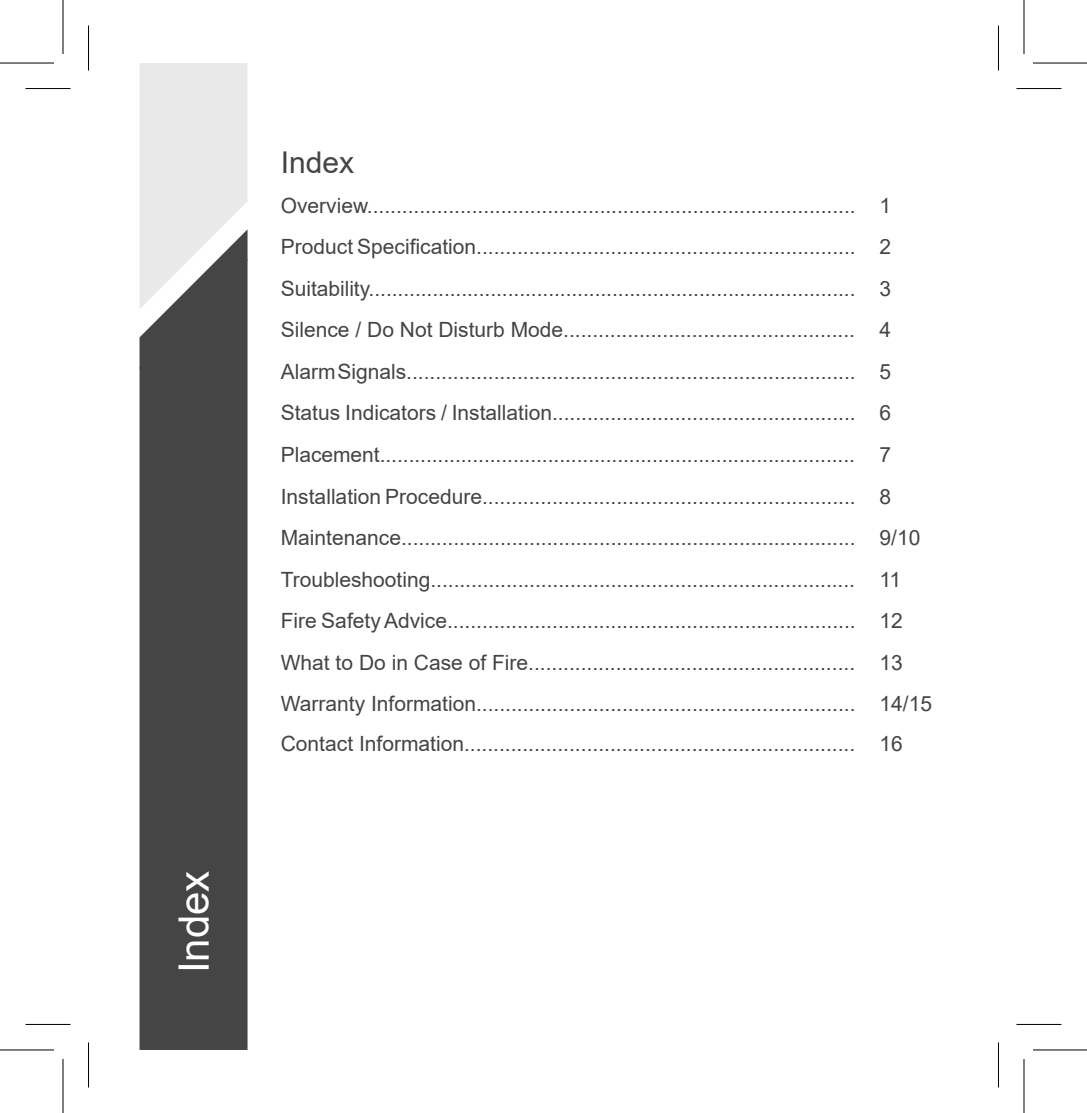
<style>
.page{position:relative;width:1087px;height:1113px;background:#fff}
.page>*{position:absolute;margin:0;border:0;box-sizing:border-box;transform-origin:0 0}
.Paragraph{font:42px "Arial";color:#fff}
.t1{font:30px "Arial";color:#454445}
.t2{font:21px "Arial";color:#454445}
</style>
<div class="page">
<svg style="left:140px;top:63px;width:108px;height:196px;background:#e6e6e6"></svg>
<div style="left:140px;top:259px;width:108px;height:790px;background:#454545"></div>
<svg style="left:26px;top:1024px;width:45px;height:1px"></svg>
<svg style="left:1016px;top:1024px;width:45px;height:1px"></svg>
<hr style="left:26px;top:88px;width:45px;height:1px;background:#000">
<hr style="left:1016px;top:88px;width:45px;height:1px;background:#000">
<hr style="left:26px;top:1023px;width:45px;height:1px;background:#000">
<hr style="left:1016px;top:1023px;width:45px;height:1px;background:#000">
<hr style="left:88px;top:26px;width:1px;height:45px;background:#000">
<hr style="left:88px;top:1042px;width:1px;height:45px;background:#000">
<hr style="left:998px;top:26px;width:1px;height:45px;background:#000">
<hr style="left:998px;top:1042px;width:1px;height:45px;background:#000">
<svg style="left:1024px;top:0;width:1px;height:54px"></svg>
<svg style="left:1024px;top:1059px;width:1px;height:53px"></svg>
<hr style="left:0;top:62px;width:54px;height:2px;background:#000">
<hr style="left:1033px;top:62px;width:54px;height:2px;background:#000">
<hr style="left:0;top:1049px;width:54px;height:1px;background:#000">
<hr style="left:1033px;top:1049px;width:54px;height:1px;background:#000">
<hr style="left:62px;top:0;width:2px;height:54px;background:#000">
<hr style="left:62px;top:1058px;width:2px;height:54px;background:#000">
<hr style="left:1023px;top:0;width:1px;height:54px;background:#000">
<hr style="left:1023px;top:1058px;width:1px;height:54px;background:#000">
<p class="Paragraph" style="left:165px;top:973px;width:104px;rotate:-90deg">Index</p>
<p class="t1" style="left:281px;top:142px;width:75px">Index</p>
<p class="t2" style="left:281px;top:191px;width:576px">Overview....................................................................................</p>
<p class="t2" style="left:879px;top:191px;width:13px">1</p>
<p class="t2" style="left:281px;top:232px;width:576px">Product Specification.................................................................</p>
<p class="t2" style="left:879px;top:232px;width:13px">2</p>
<p class="t2" style="left:281px;top:274px;width:576px">Suitability....................................................................................</p>
<p class="t2" style="left:879px;top:274px;width:13px">3</p>
<p class="t2" style="left:281px;top:315px;width:576px">Silence / Do Not Disturb Mode..................................................</p>
<p class="t2" style="left:879px;top:315px;width:13px">4</p>
<p class="t2" style="left:281px;top:357px;width:576px">Alarm Signals.............................................................................</p>
<p class="t2" style="left:879px;top:357px;width:13px">5</p>
<p class="t2" style="left:281px;top:398px;width:576px">Status Indicators / Installation....................................................</p>
<p class="t2" style="left:879px;top:398px;width:13px">6</p>
<p class="t2" style="left:281px;top:440px;width:576px">Placement..................................................................................</p>
<p class="t2" style="left:879px;top:440px;width:13px">7</p>
<p class="t2" style="left:281px;top:481px;width:576px">Installation Procedure................................................................</p>
<p class="t2" style="left:879px;top:481px;width:13px">8</p>
<p class="t2" style="left:281px;top:523px;width:576px">Maintenance..............................................................................</p>
<p class="t2" style="left:879px;top:523px;width:42px">9/10</p>
<p class="t2" style="left:281px;top:564px;width:576px">Troubleshooting.........................................................................</p>
<p class="t2" style="left:879px;top:564px;width:23px">11</p>
<p class="t2" style="left:281px;top:606px;width:576px">Fire Safety Advice......................................................................</p>
<p class="t2" style="left:879px;top:606px;width:25px">12</p>
<p class="t2" style="left:281px;top:648px;width:576px">What to Do in Case of Fire........................................................</p>
<p class="t2" style="left:879px;top:648px;width:25px">13</p>
<p class="t2" style="left:281px;top:689px;width:576px">Warranty Information.................................................................</p>
<p class="t2" style="left:879px;top:689px;width:54px">14/15</p>
<p class="t2" style="left:281px;top:728px;width:576px">Contact Information...................................................................</p>
<p class="t2" style="left:879px;top:728px;width:25px">16</p>
</div>
